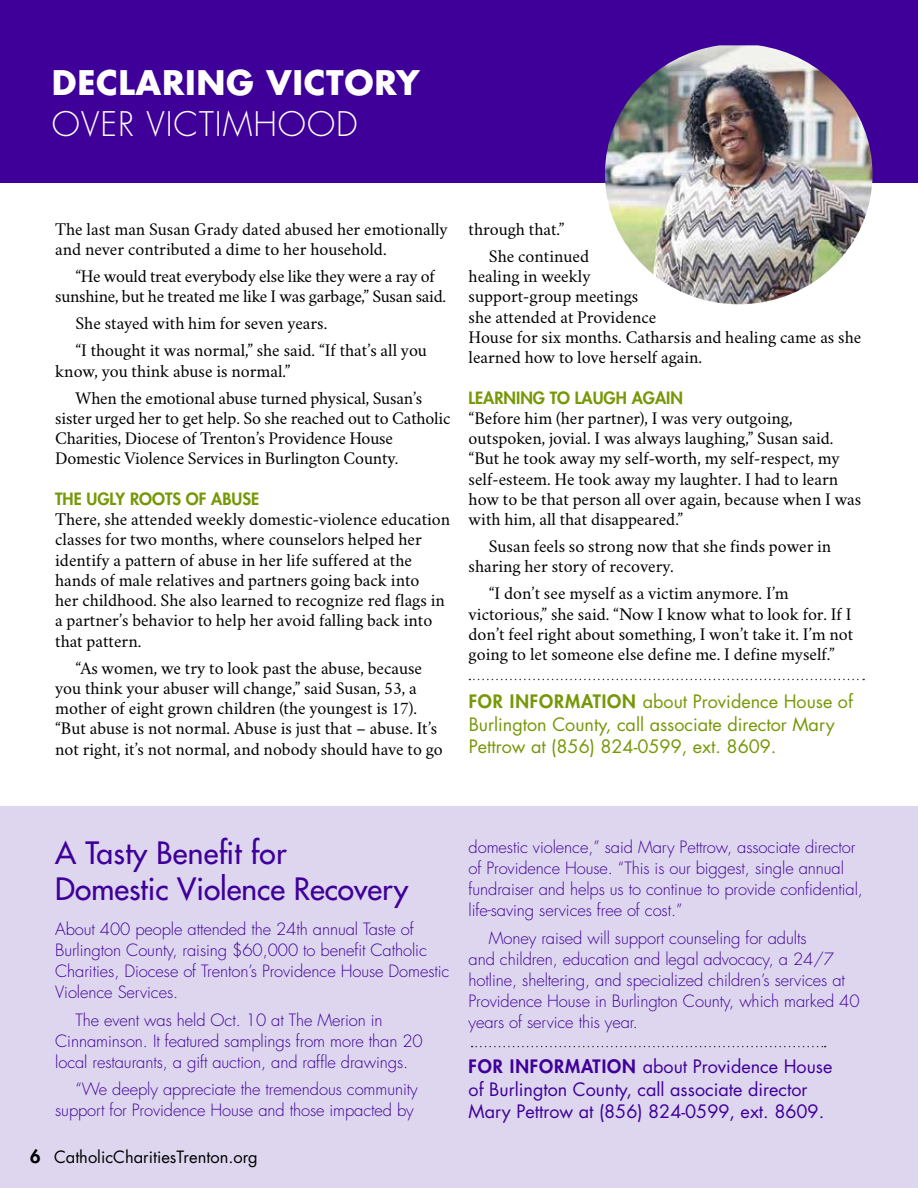
<style>
.page{position:relative;width:918px;height:1188px;background:#fff}
.page>*{position:absolute;margin:0;border:0;box-sizing:border-box;transform-origin:0 0}
.t1{font:700 33px "Futura Std";letter-spacing:.02em;color:#fff}
.t2{font:300 33px "Futura Std";letter-spacing:.03em;color:#fff}
.t3{font:500 30px/36px "Futura Std";color:#3f0099}
.t4{font:18px/20.2px "Crimson";color:#000}
.t5{font:18px/22.5px "Futura Std";color:#769807}
.t6{font:18px/22.5px "Futura Std";color:#3f0099}
.t7{font:300 16.5px/21px "Futura Std";letter-spacing:-.005em;color:#3f0099}
.t8{font:16.5px "Futura Std";color:#000}
.t9{font:800 16.5px "Futura Std";color:#769807}
.s1{font-weight:800}
.s2{font-weight:800;font-size:18px}
</style>
<div class="page">
<div style="left:0;top:0;width:918px;height:183px;background:#3f0099"></div>
<svg style="left:469px;top:679px;width:395px;height:1px"></svg>
<img style="left:605px;top:45px;width:268px;height:259px">
<div style="left:0;top:807px;width:918px;height:381px;background:#ddd6ee"></div>
<svg style="left:472px;top:1046px;width:354px;height:1px"></svg>
<h1 class="t1" style="left:52px;top:61px;width:369px">DECLARING VICTORY</h1>
<h1 class="t2" style="left:52px;top:104px;width:307px">OVER VICTIMHOOD</h1>
<p class="t4" style="left:55px;top:217px;width:394px">The last man Susan Grady dated abused her emotionally and never contributed a dime to her household.</p>
<p class="t4" style="left:55px;top:264px;width:392px;text-align:center">“He would treat everybody else like they were a ray of sunshine, but he treated me like I was garbage,” Susan said.</p>
<p class="t4" style="left:75px;top:308px;width:353px;line-height:27px">She stayed with him for seven years.<br>“I thought it was normal,” she said. “If that’s all you</p>
<p class="t4" style="left:75px;top:355px;width:348px;line-height:27px;text-indent:-20px">know, you think abuse is normal.”<br>When the emotional abuse turned physical, Susan’s</p>
<p class="t4" style="left:55px;top:406px;width:397px">sister urged her to get help. So she reached out to Catholic<br>Charities, Diocese of Trenton’s Providence House<br>Domestic Violence Services in Burlington County.</p>
<p class="t9" style="left:55px;top:488px;width:206px">THE UGLY ROOTS OF ABUSE</p>
<p class="t4" style="left:55px;top:507px;width:397px">There, she attended weekly domestic-violence education classes for two months, where counselors helped her identify a pattern of abuse in her life suffered at the hands of male relatives and partners going back into<br>her childhood. She also learned to recognize red flags in a partner’s behavior to help her avoid falling back into that pattern.</p>
<p class="t4" style="left:55px;top:655px;width:389px;text-indent:20px">“As women, we try to look past the abuse, because you think your abuser will change,” said Susan, 53, a mother of eight grown children (the youngest is 17). “But abuse is not normal. Abuse is just that – abuse. It’s not right, it’s not normal, and nobody should have to go</p>
<p class="t4" style="left:489px;top:213px;width:102px;line-height:27px;text-indent:-20px">through that.”<br>She continued</p>
<p class="t4" style="left:469px;top:264px;width:394px">healing in weekly<br>support-group meetings<br>she attended at Providence<br>House for six months. Catharsis and healing came as she learned how to love herself again.</p>
<p class="t9" style="left:469px;top:387px;width:216px">LEARNING TO LAUGH AGAIN</p>
<p class="t4" style="left:469px;top:406px;width:394px">“Before him (her partner), I was very outgoing, outspoken, jovial. I was always laughing,” Susan said. “But he took away my self-worth, my self-respect, my self-esteem. He took away my laughter. I had to learn how to be that person all over again, because when I was with him, all that disappeared.”</p>
<p class="t4" style="left:469px;top:534px;width:364px;text-indent:20px">Susan feels so strong now that she finds power in sharing her story of recovery.</p>
<p class="t4" style="left:469px;top:581px;width:386px;text-indent:20px">“I don’t see myself as a victim anymore. I’m victorious,” she said. “Now I know what to look for. If I don’t feel right about something, I won’t take it. I’m not going to let someone else define me. I define myself.”</p>
<p class="t5" style="left:469px;top:691px;width:386px"><span class="s1">FOR INFORMATION</span> about Providence House of<br>Burlington County, call associate director Mary<br>Pettrow at (856) 824-0599, ext. 8609.</p>
<h2 class="t3" style="left:55px;top:836px;width:355px">A Tasty Benefit for<br>Domestic Violence Recovery</h2>
<p class="t7" style="left:55px;top:919px;width:396px">About 400 people attended the 24th annual Taste of Burlington County, raising $60,000 to benefit Catholic Charities, Diocese of Trenton’s Providence House Domestic Violence Services.</p>
<p class="t7" style="left:55px;top:1010px;width:369px;text-indent:20px">The event was held Oct. 10 at The Merion in<br>Cinnaminson. It featured samplings from more than 20 local restaurants, a gift auction, and raffle drawings.</p>
<p class="t7" style="left:55px;top:1079px;width:364px;text-align:right">“We deeply appreciate the tremendous community support for Providence House and those impacted by</p>
<p class="t8" style="left:30px;top:1147px;width:229px"><span class="s2">6</span> CatholicCharitiesTrenton.org</p>
<p class="t8" style="left:54px;top:1147px;width:194px">catholiccharit estrenton.org</p>
<p class="t7" style="left:469px;top:837px;width:396px">domestic violence,” said Mary Pettrow, associate director of Providence House. “This is our biggest, single annual fundraiser and helps us to continue to provide confidential, life-saving services free of cost.”</p>
<p class="t7" style="left:469px;top:928px;width:393px;text-indent:20px">Money raised will support counseling for adults<br>and children, education and legal advocacy, a 24/7 hotline, sheltering, and specialized children’s services at Providence House in Burlington County, which marked 40 years of service this year.</p>
<p class="t6" style="left:469px;top:1055px;width:365px"><span class="s1">FOR INFORMATION</span> about Providence House of Burlington County, call associate director<br>Mary Pettrow at (856) 824-0599, ext. 8609.</p>
</div>
